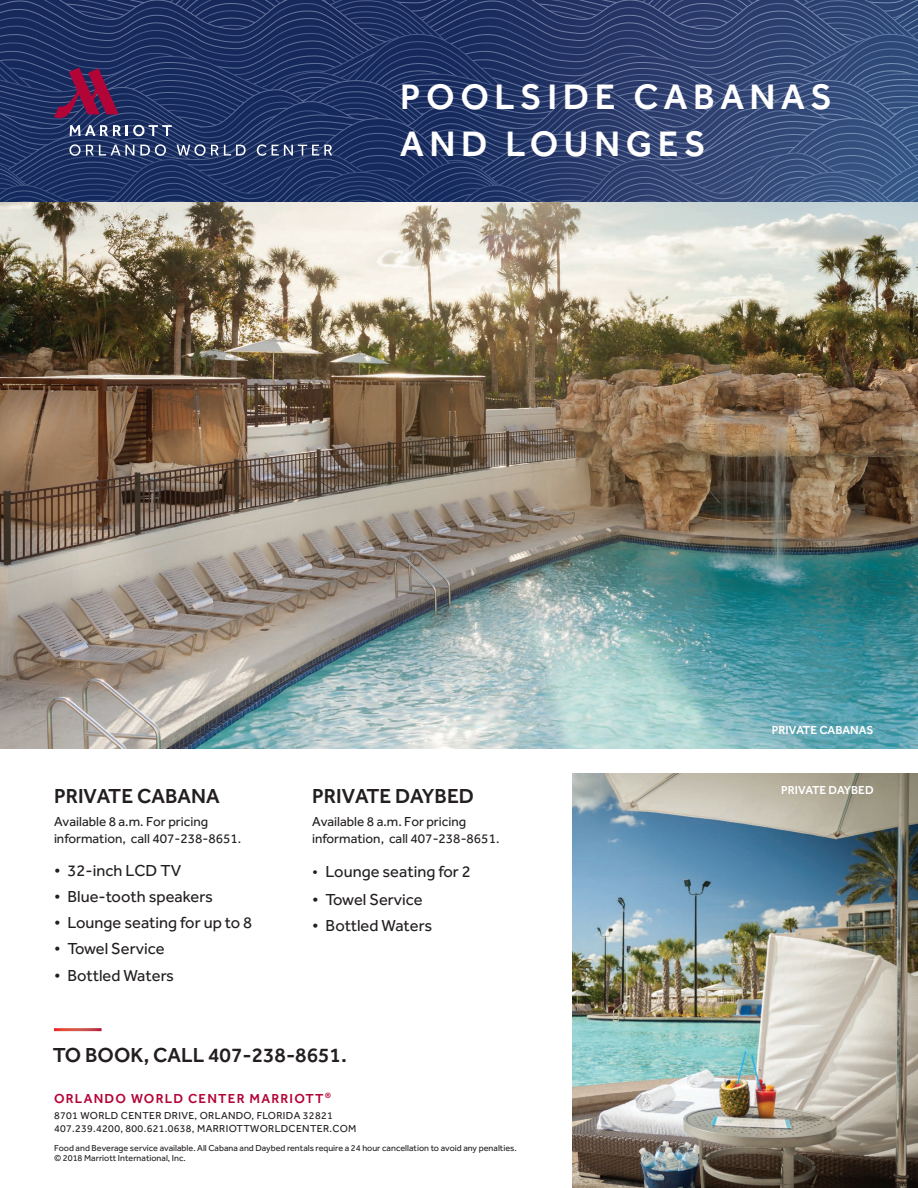
<style>
.page{position:relative;width:918px;height:1188px;background:#fff}
.page>*{position:absolute;margin:0;border:0;box-sizing:border-box;transform-origin:0 0}
.Headline{font:500 36.6px/46.3px "Effra";letter-spacing:.15em;color:#fff}
.body{font:500 21px "Effra";color:#231f20}
.body-2{font:16.5px "Effra";color:#231f20}
.body-3{font:13.5px/16.5px "Effra";color:#231f20}
.head{font:500 13.5px "Effra";letter-spacing:.09em;color:#b30437}
.body-4{font:500 12px "Effra";color:#fff}
.body-5{font:10.5px/13.5px "Effra";letter-spacing:.03em;color:#231f20}
.t1{font:9px/10.5px "Effra";color:#231f20}
.s1{font-size:15px}
</style>
<div class="page">
<svg style="left:0;top:0;width:918px;height:202px;background:#2c3e6e"></svg>
<img style="left:0;top:202px;width:918px;height:546px">
<img style="left:572px;top:773px;width:346px;height:415px">
<p class="Headline" style="left:400px;top:73px;width:433px">POOLSIDE CABANAS<br>AND LOUNGES</p>
<p class="body" style="left:54px;top:783px;width:167px">PRIVATE CABANA</p>
<p class="body-3" style="left:54px;top:813px;width:189px">Available 8 a.m. For pricing information, call 407-238-8651.</p>
<p class="body-2" style="left:54px;top:860px;width:129px">• 32-inch LCD TV</p>
<p class="body-2" style="left:54px;top:887px;width:160px">• Blue-tooth speakers</p>
<p class="body-2" style="left:54px;top:913px;width:200px">• Lounge seating for up to 8</p>
<p class="body-2" style="left:54px;top:939px;width:112px">• Towel Service</p>
<p class="body-2" style="left:54px;top:965px;width:122px">• Bottled Waters</p>
<p class="body" style="left:312px;top:783px;width:164px">PRIVATE DAYBED</p>
<p class="body-3" style="left:312px;top:813px;width:189px">Available 8 a.m. For pricing information, call 407-238-8651.</p>
<p class="body-2" style="left:312px;top:862px;width:160px"><span class="s1">•</span> Lounge seating for 2</p>
<p class="body-2" style="left:312px;top:890px;width:112px">• Towel Service</p>
<p class="body-2" style="left:312px;top:916px;width:122px">• Bottled Waters</p>
<p class="body" style="left:53px;top:1043px;width:296px">TO BOOK, CALL 407-238-8651.</p>
<p class="head" style="left:54px;top:1090px;width:279px">ORLANDO WORLD CENTER MARRIOTT<sup>®</sup></p>
<p class="body-5" style="left:54px;top:1109px;width:304px">8701 WORLD CENTER DRIVE, ORLANDO, FLORIDA 32821<br>407.239.4200, 800.621.0638, MARRIOTTWORLDCENTER.COM</p>
<p class="t1" style="left:54px;top:1143px;width:464px">Food and Beverage service available. All Cabana and Daybed rentals require a 24 hour cancellation to avoid any penalties. © 2018 Marriott International, Inc.</p>
<p class="body-4" style="left:772px;top:723px;width:103px">PRIVATE CABANAS</p>
<p class="body-4" style="left:781px;top:783px;width:94px">PRIVATE DAYBED</p>
</div>
